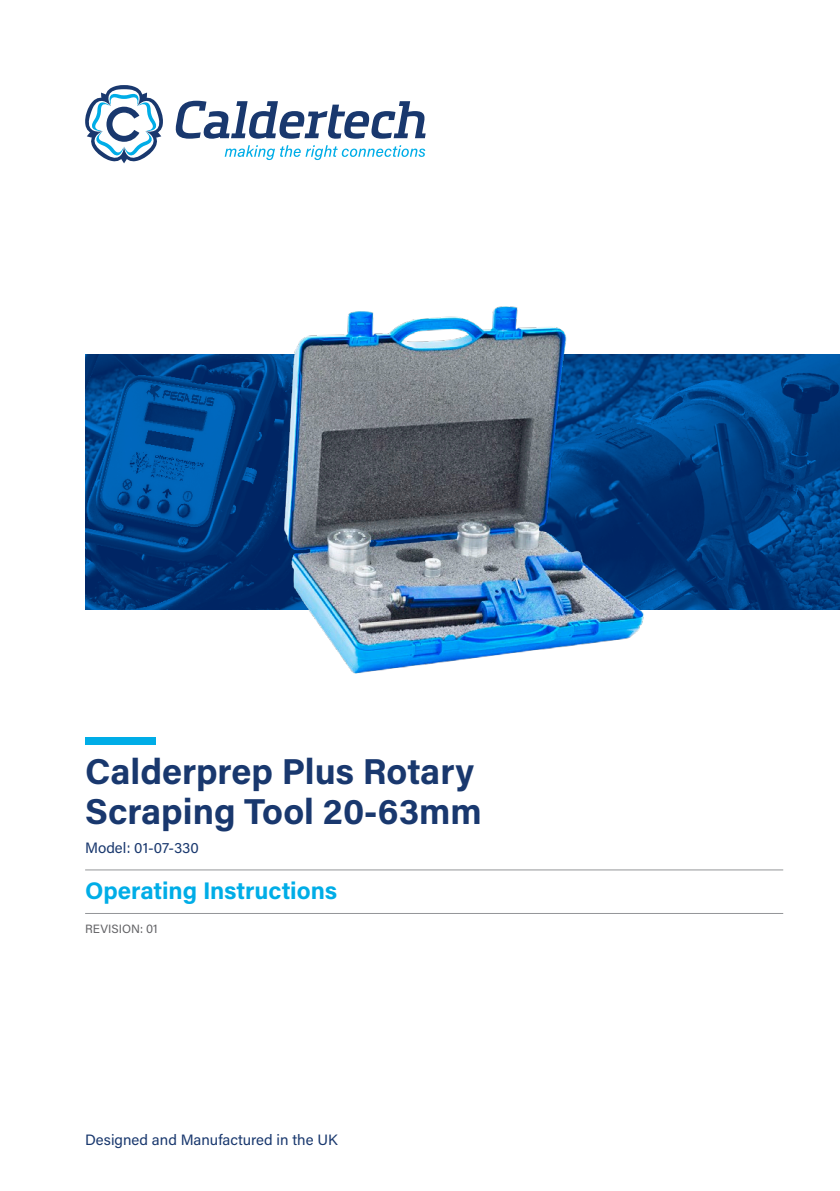
<style>
.page{position:relative;width:840px;height:1191px;background:#fff}
.page>*{position:absolute;margin:0;border:0;box-sizing:border-box;transform-origin:0 0}
.t1{font:700 36px/40px "Acumin Pro";color:#19386e}
.t2{font:700 24px "Acumin Pro";letter-spacing:-.005em;color:#00ade7}
.t3{font:15px "Acumin Pro";color:#19386e}
.t4{font:12px "Acumin Pro";color:#636366}
</style>
<div class="page">
<svg style="left:224px;top:145px;width:201px;height:15px"></svg>
<svg style="left:175px;top:101px;width:250px;height:38px"></svg>
<svg style="left:85px;top:85px;width:78px;height:78px"></svg>
<img style="left:85px;top:354px;width:754px;height:255px">
<hr style="left:85px;top:869px;width:697px;height:1px;background:#939598">
<hr style="left:85px;top:913px;width:697px;height:1px;background:#939598">
<div style="left:85px;top:737px;width:71px;height:7px;background:#00ade7"></div>
<img style="left:273px;top:306px;width:378px;height:368px">
<p class="t1" style="left:85px;top:749px;width:398px">Calderprep Plus Rotary<br>Scraping Tool 20-63mm</p>
<p class="t3" style="left:85px;top:837px;width:115px">Model: 01-07-330</p>
<p class="t2" style="left:85px;top:873px;width:253px">Operating Instructions</p>
<p class="t4" style="left:85px;top:920px;width:74px">REVISION: 01</p>
<p class="t3" style="left:85px;top:1129px;width:254px">Designed and Manufactured in the UK</p>
</div>
